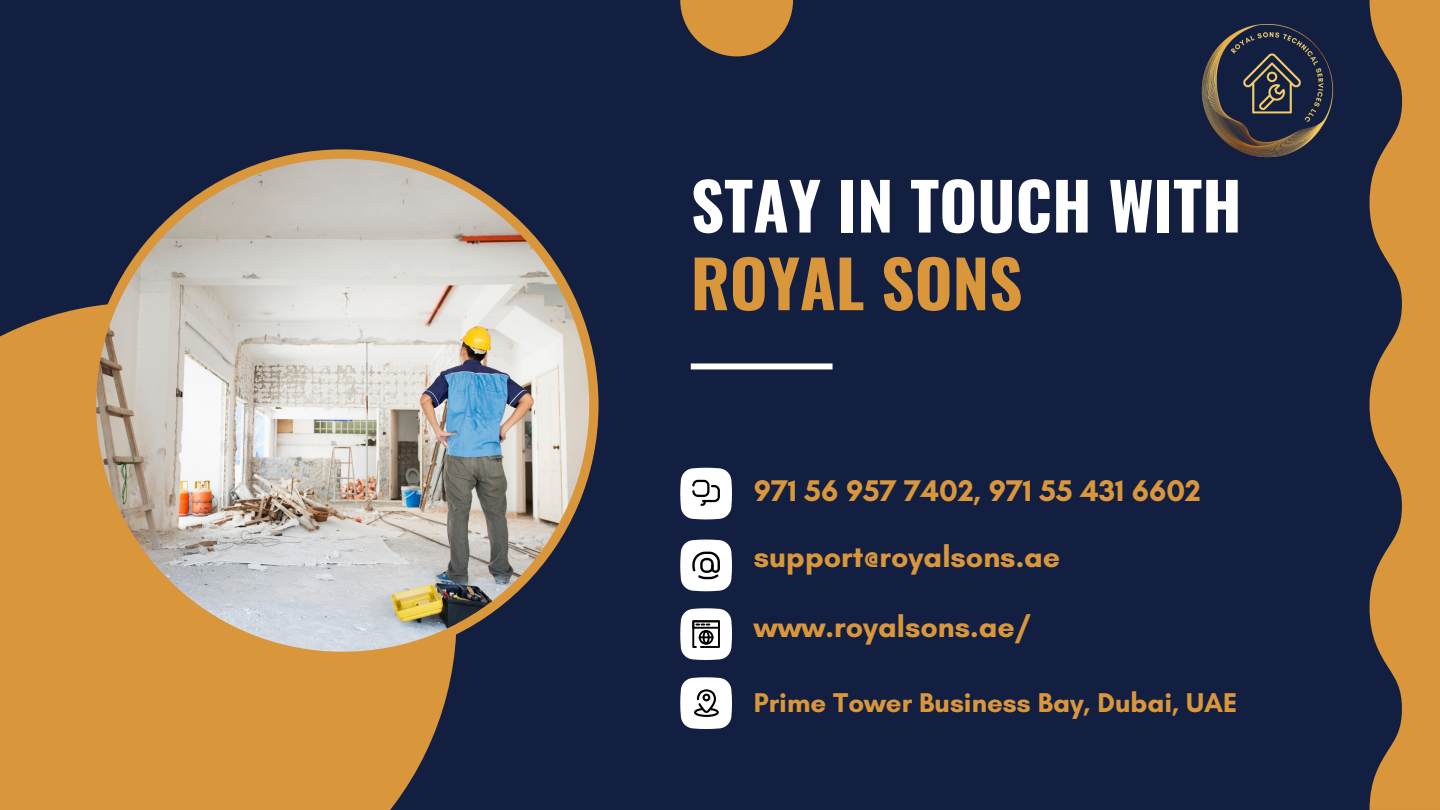
<style>
.page{position:relative;width:1440px;height:810px;background:#121f41}
.page>*{position:absolute;margin:0;border:0;box-sizing:border-box;transform-origin:0 0}
.t1{font:700 65px "Oswald";color:#fff}
.t2{font:700 65px "Oswald";color:#d9963b}
.t3{font:700 30.4px "Glacial Indifference";color:#d9963b}
.t4{font:700 27.7px "Glacial Indifference";color:#d9963b}
</style>
<div class="page">
<div style="left:0;top:302px;width:457px;height:508px;background:#d9963b"></div>
<svg style="left:87px;top:149px;width:512px;height:512px"></svg>
<svg style="left:1370px;top:0;width:70px;height:810px;fill:#d9963b"></svg>
<svg style="left:680px;top:0;width:113px;height:56px;fill:#d9963b"></svg>
<div style="left:691px;top:363px;width:142px;height:6px;background:#fff"></div>
<svg style="left:680px;top:468px;width:52px;height:51px;background:#d9dadc"></svg>
<svg style="left:680px;top:540px;width:52px;height:51px;background:#d1d2d4"></svg>
<svg style="left:680px;top:608px;width:52px;height:52px;background:#c2c3c6"></svg>
<svg style="left:680px;top:677px;width:52px;height:52px;background:#d1d3d6"></svg>
<img style="left:1201px;top:24px;width:133px;height:134px">
<h1 class="t1" style="left:691px;top:155px;width:553px">STAY IN TOUCH WITH</h1>
<h1 class="t2" style="left:691px;top:233px;width:333px">ROYAL SONS</h1>
<p class="t3" style="left:754px;top:472px;width:449px">971 56 957 7402, 971 55 431 6602</p>
<p class="t3" style="left:754px;top:538px;width:308px">support@royalsons.ae</p>
<p class="t3" style="left:754px;top:608px;width:278px">www.royalsons.ae/</p>
<p class="t4" style="left:754px;top:685px;width:485px">Prime Tower Business Bay, Dubai, UAE</p>
</div>
